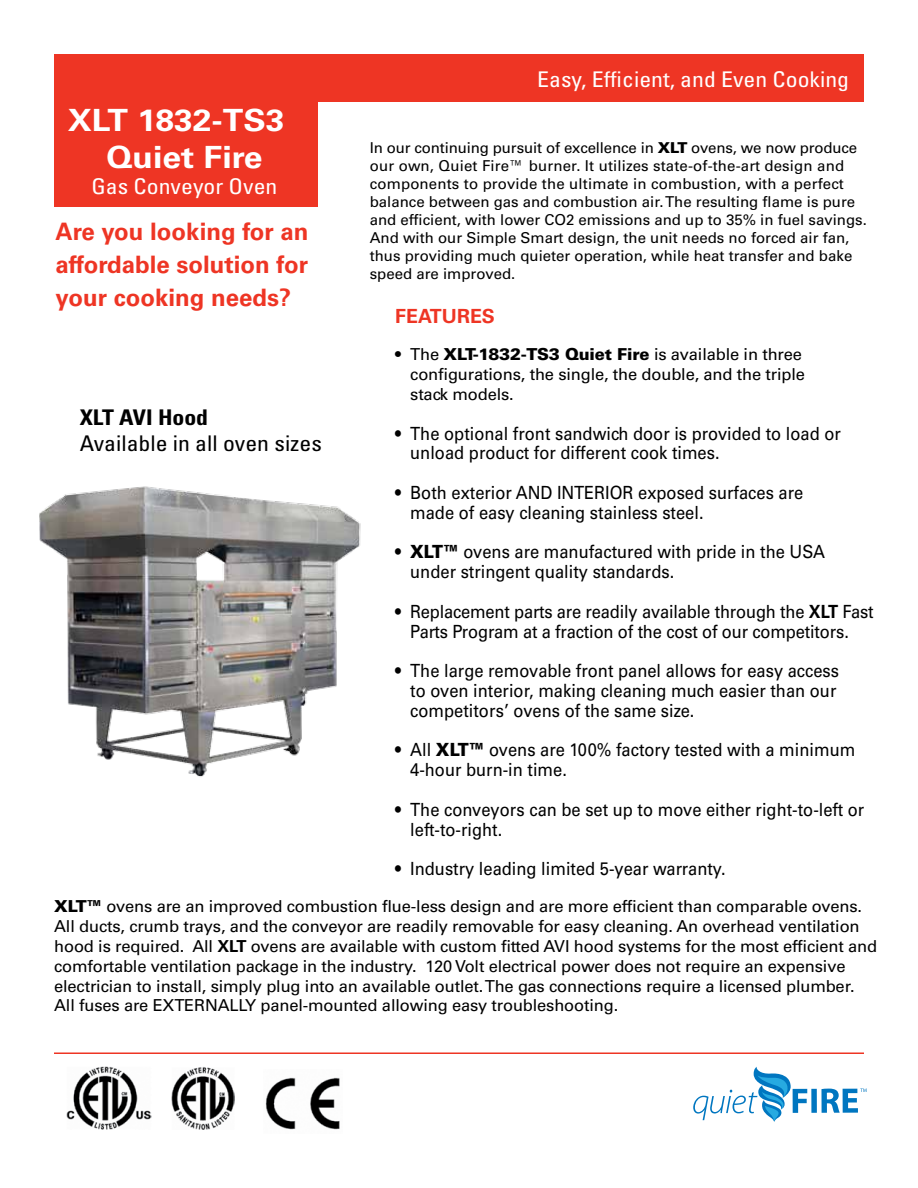
<style>
.page{position:relative;width:918px;height:1188px;background:#fff}
.page>*{position:absolute;margin:0;border:0;box-sizing:border-box;transform-origin:0 0}
.t1{font:700 30.6px/36.8px "Univers LT Std";color:#fff;text-align:center;scale:1.1 1}
.t2{font:700 24px/33px "Univers LT Std";color:#ee3524;text-align:justify}
.t3{font:condensed 21.6px "Univers LT Std";color:#fff;scale:1.1 1}
.t4{font:condensed 21.6px "Univers LT Std";color:#000;scale:1.1 1}
.t5{font:700 condensed 21.6px "Univers LT Std";color:#000;scale:1.1 1}
.t6{font:700 19.5px "Univers LT Std";color:#ee3524}
.t7{font:18.15px/19.8px "Univers LT Std";color:#000;scale:.91 1}
.t8{font:16.5px/19.8px "Univers LT Std";letter-spacing:-.01em;color:#000}
.t9{font:15px/18px "Univers LT Std";color:#000}
.s1{font-weight:900}
.s2{font-weight:700}
</style>
<div class="page">
<img style="left:265px;top:1077px;width:75px;height:53px">
<div style="left:54px;top:66px;width:263px;height:141px;background:#ee3524"></div>
<hr style="left:54px;top:1052px;width:810px;height:2px;background:#ee3524">
<div style="left:54px;top:54px;width:810px;height:48px;background:#ee3524"></div>
<img style="left:67px;top:1066px;width:84px;height:64px">
<img style="left:171px;top:1067px;width:64px;height:63px">
<div style="left:811px;top:1089px;width:6px;height:24px;background:#0076c0"></div>
<svg style="left:693px;top:1067px;width:114px;height:55px"></svg>
<svg style="left:821px;top:1089px;width:46px;height:24px"></svg>
<img style="left:39px;top:486px;width:322px;height:291px">
<h1 class="t1" style="left:68px;top:102px;width:199px">XLT 1832-TS3<br>Quiet Fire</h1>
<p class="t3" style="left:91px;top:173px;width:171px">Gas Conveyor Oven</p>
<h2 class="t2" style="left:56px;top:215px;width:255px">Are you looking for an affordable solution for your cooking needs?</h2>
<p class="t5" style="left:80px;top:404px;width:118px">XLT AVI Hood</p>
<p class="t4" style="left:80px;top:430px;width:222px">Available in all oven sizes</p>
<p class="t3" style="left:537px;top:65px;width:285px">Easy, Efficient, and Even Cooking</p>
<p class="t9" style="left:370px;top:139px;width:499px">In our continuing pursuit of excellence in <span class="s1">XLT</span> ovens, we now produce our own, Quiet Fire™ burner. It utilizes state-of-the-art design and components to provide the ultimate in combustion, with a perfect balance between gas and combustion air. The resulting flame is pure and efficient, with lower CO2 emissions and up to 35% in fuel savings.<br>And with our Simple Smart design, the unit needs no forced air fan, thus providing much quieter operation, while heat transfer and bake speed are improved.</p>
<p class="t6" style="left:395px;top:304px;width:101px">FEATURES</p>
<p class="t8" style="left:410px;top:345px;width:396px;text-indent:-15px">• The <span class="s1">XLT-1832-TS3 Quiet Fire</span> is available in three configurations, the single, the double, and the triple stack models.</p>
<p class="t7" style="left:410px;top:423px;width:475px;text-indent:-15px">• The optional front sandwich door is provided to load or unload product for different cook times.</p>
<p class="t7" style="left:410px;top:483px;width:433px;text-indent:-15px">• Both exterior AND INTERIOR exposed surfaces are made of easy cleaning stainless steel.</p>
<p class="t7" style="left:410px;top:542px;width:457px;text-indent:-15px">• <span class="s1">XLT™</span> ovens are manufactured with pride in the USA under stringent quality standards.</p>
<p class="t7" style="left:395px;top:602px;width:527px;text-align:center">• Replacement parts are readily available through the <span class="s2">XLT</span> Fast<br>Parts Program at a fraction of the cost of our competitors.</p>
<p class="t7" style="left:410px;top:661px;width:473px;text-indent:-15px">• The large removable front panel allows for easy access to oven interior, making cleaning much easier than our competitors’ ovens of the same size.</p>
<p class="t7" style="left:410px;top:740px;width:491px;text-indent:-15px">• All <span class="s1">XLT™</span> ovens are 100% factory tested with a minimum<br>4-hour burn-in time.</p>
<p class="t7" style="left:410px;top:800px;width:500px;text-indent:-15px">• The conveyors can be set up to move either right-to-left or left-to-right.</p>
<p class="t7" style="left:395px;top:859px;width:365px">• Industry leading limited 5-year warranty.</p>
<p class="t8" style="left:54px;top:897px;width:825px"><span class="s1">XLT™</span> ovens are an improved combustion flue-less design and are more efficient than comparable ovens.<br>All ducts, crumb trays, and the conveyor are readily removable for easy cleaning. An overhead ventilation hood is required. All <span class="s2">XLT</span> ovens are available with custom fitted AVI hood systems for the most efficient and comfortable ventilation package in the industry. 120 Volt electrical power does not require an expensive electrician to install, simply plug into an available outlet. The gas connections require a licensed plumber.<br>All fuses are EXTERNALLY panel-mounted allowing easy troubleshooting.</p>
</div>
